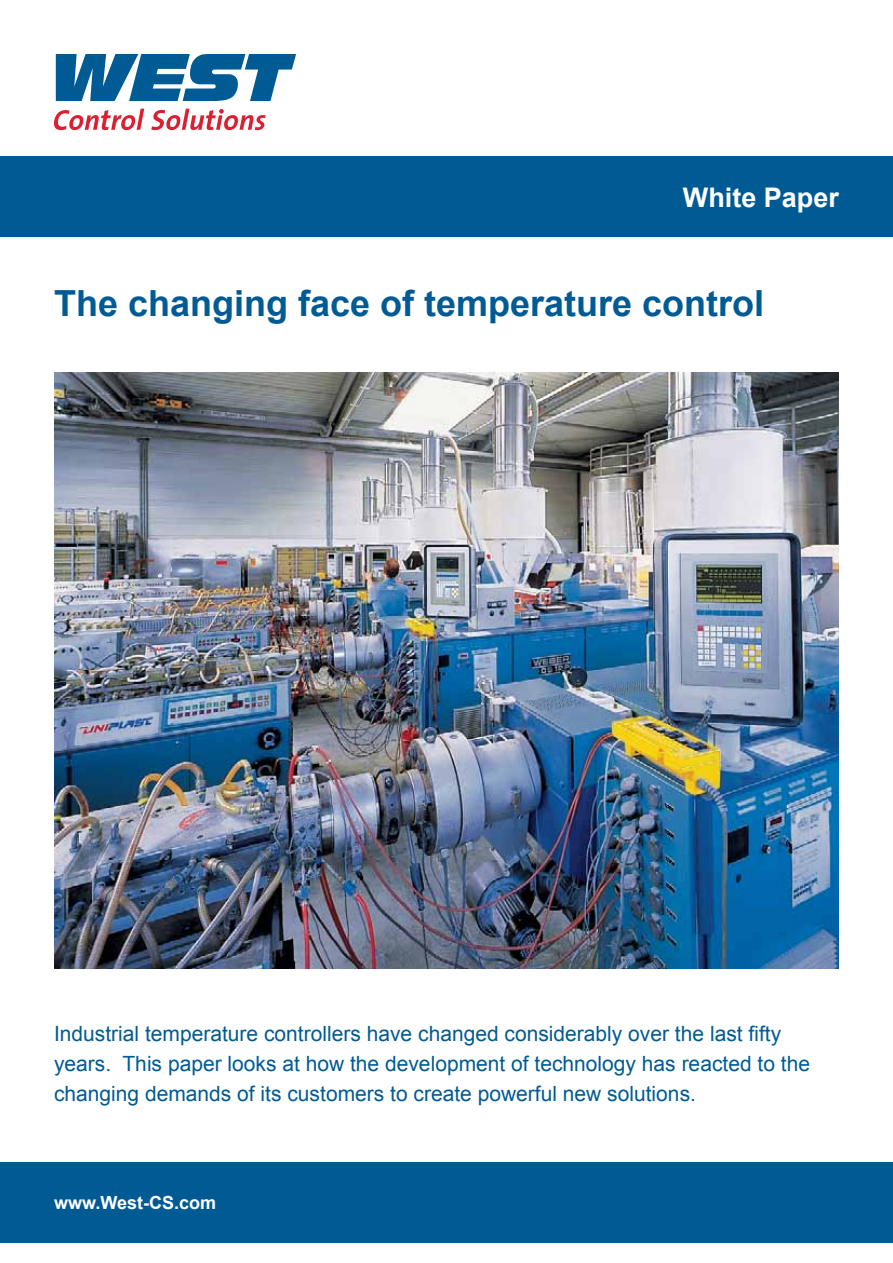
<style>
.page{position:relative;width:893px;height:1263px;background:#fff}
.page>*{position:absolute;margin:0;border:0;box-sizing:border-box;transform-origin:0 0}
.t1{font:700 36px "Arial";color:#005b94}
.t2{font:700 27px "Arial";color:#fff}
.t3{font:21px/30px "Arial";color:#005b94}
.t4{font:700 18px "Arial";color:#fff}
</style>
<div class="page">
<div style="left:0;top:156px;width:893px;height:81px;background:#005b94"></div>
<div style="left:0;top:1162px;width:893px;height:81px;background:#005b94"></div>
<svg style="left:56px;top:54px;width:240px;height:48px"></svg>
<svg style="left:54px;top:109px;width:212px;height:21px"></svg>
<img style="left:54px;top:373px;width:785px;height:596px">
<p class="t2" style="left:683px;top:179px;width:158px">White Paper</p>
<h1 class="t1" style="left:54px;top:279px;width:712px">The changing face of temperature control</h1>
<p class="t3" style="left:54px;top:1019px;width:758px">Industrial temperature controllers have changed considerably over the last fifty years. This paper looks at how the development of technology has reacted to the changing demands of its customers to create powerful new solutions.</p>
<p class="t4" style="left:54px;top:1190px;width:164px">www.West-CS.com</p>
</div>
